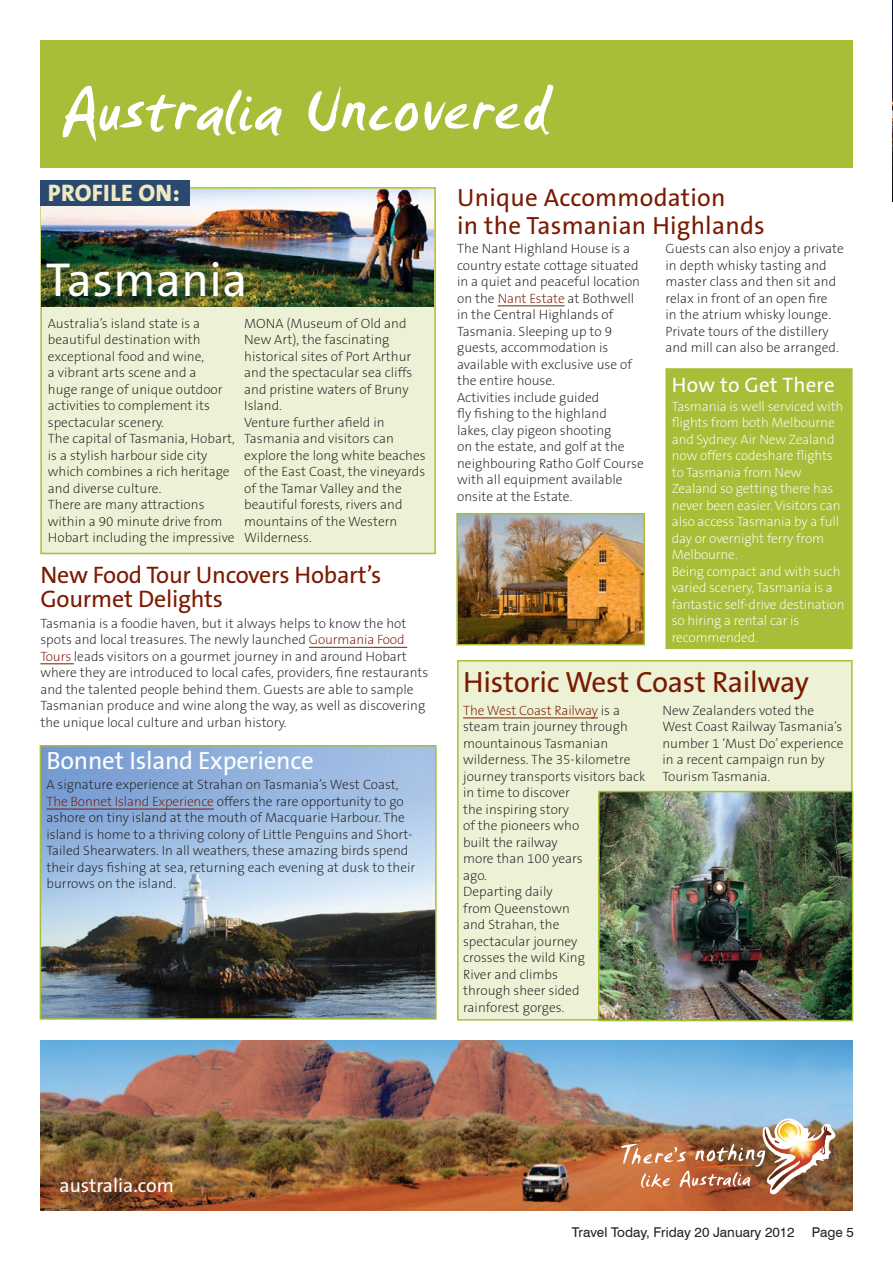
<style>
.page{position:relative;width:893px;height:1263px;background:#fff}
.page>*{position:absolute;margin:0;border:0;box-sizing:border-box;transform-origin:0 0}
.t1{font:67.5px "TA Smudger";letter-spacing:.015em;color:#fff}
.t2{font:48px "The Sans B5 Plain";letter-spacing:.01em;color:#fff}
.t3{font:29.4px "The Sans B5 Plain";letter-spacing:-.01em;color:#7a1a00}
.t4{font:25.05px/28.2px "The Sans B5 Plain";letter-spacing:.01em;color:#7a1a00}
.t5{font:25.05px "The Sans B5 Plain";letter-spacing:-.01em;color:#fff}
.t6{font:24px/24px "The Sans B5 Plain";letter-spacing:-.01em;color:#7a1a00}
.t7{font:800 24px "The Sans B8";letter-spacing:.01em;color:#f0e8c0}
.t8{font:21px "The Sans B5 Plain";letter-spacing:.01em;color:#fff}
.t9{font:19.5px "The Sans B5 Plain";color:#fff}
.t10{font:200 13.5px/16.5px "The Sans B2";color:#231f20}
.t11{font:200 13.5px/16.5px "The Sans B2";letter-spacing:-.01em;color:#fff}
.t12{font:13.5px "Swiss 721 BT";color:#231f20}
.s1{color:#7a1a00}
</style>
<div class="page">
<div style="left:40px;top:187px;width:396px;height:367px;background:#edf2d7;border:2px solid #a7be38"></div>
<div style="left:457px;top:660px;width:396px;height:360px;background:#edf2d7;border:2px solid #a7be38"></div>
<img style="left:892px;top:0;width:1px;height:202px">
<div style="left:40px;top:40px;width:813px;height:128px;background:#a7be39"></div>
<img style="left:41px;top:1041px;width:812px;height:170px">
<img style="left:758px;top:1113px;width:82px;height:85px">
<img style="left:621px;top:1120px;width:211px;height:70px">
<div style="left:665px;top:368px;width:188px;height:281px;background:#a7be38;border:2px solid #a7be38"></div>
<img style="left:43px;top:748px;width:391px;height:269px">
<div style="left:40px;top:745px;width:397px;height:275px;border:2px solid #a7be38"></div>
<img style="left:459px;top:516px;width:183px;height:126px">
<div style="left:456px;top:513px;width:189px;height:132px;border:2px solid #a7be38"></div>
<img style="left:42px;top:189px;width:392px;height:118px">
<div style="left:40px;top:180px;width:150px;height:26px;background:#294970"></div>
<hr style="left:309px;top:647px;width:98px;height:1px;background:#7a1a00">
<hr style="left:40px;top:663px;width:34px;height:1px;background:#7a1a00">
<hr style="left:498px;top:306px;width:67px;height:1px;background:#7a1a00">
<hr style="left:463px;top:718px;width:135px;height:1px;background:#7a1a00">
<hr style="left:47px;top:809px;width:167px;height:1px;background:#7a1a00">
<img style="left:601px;top:794px;width:249px;height:224px">
<div style="left:598px;top:791px;width:255px;height:230px;border:2px solid #a7be38"></div>
<h1 class="t1" style="left:62px;top:69px;width:488px">Australia Uncovered</h1>
<h3 class="t7" style="left:48px;top:181px;width:133px">PROFILE ON:</h3>
<h2 class="t2" style="left:46px;top:255px;width:203px">Tasmania</h2>
<p class="t10" style="left:48px;top:315px;width:188px">Australia’s island state is a beautiful destination with exceptional food and wine,<br>a vibrant arts scene and a<br>huge range of unique outdoor activities to complement its spectacular scenery.<br>The capital of Tasmania, Hobart, is a stylish harbour side city which combines a rich heritage and diverse culture.<br>There are many attractions within a 90 minute drive from<br>Hobart including the impressive</p>
<p class="t10" style="left:244px;top:315px;width:183px">MONA (Museum of Old and<br>New Art), the fascinating historical sites of Port Arthur and the spectacular sea cliffs and pristine waters of Bruny<br>Island.<br>Venture further afield in<br>Tasmania and visitors can explore the long white beaches of the East Coast, the vineyards of the Tamar Valley and the beautiful forests, rivers and mountains of the Western<br>Wilderness.</p>
<h3 class="t6" style="left:40px;top:564px;width:342px">New Food Tour Uncovers Hobart’s<br>Gourmet Delights</h3>
<p class="t10" style="left:40px;top:615px;width:389px">Tasmania is a foodie haven, but it always helps to know the hot spots and local treasures. The newly launched <span class="s1">Gourmania Food Tours</span> leads visitors on a gourmet journey in and around Hobart where they are introduced to local cafes, providers, fine restaurants and the talented people behind them. Guests are able to sample Tasmanian produce and wine along the way, as well as discovering the unique local culture and urban history.</p>
<h3 class="t5" style="left:47px;top:747px;width:269px">Bonnet Island Experience</h3>
<p class="t10" style="left:47px;top:777px;width:370px">A signature experience at Strahan on Tasmania’s West Coast, <span class="s1">The Bonnet Island Experience</span> offers the rare opportunity to go ashore on tiny island at the mouth of Macquarie Harbour. The island is home to a thriving colony of Little Penguins and Short-Tailed Shearwaters. In all weathers, these amazing birds spend their days fishing at sea, returning each evening at dusk to their burrows on the island.</p>
<h3 class="t4" style="left:457px;top:184px;width:309px">Unique Accommodation<br>in the Tasmanian Highlands</h3>
<p class="t10" style="left:457px;top:241px;width:188px">The Nant Highland House is a country estate cottage situated in a quiet and peaceful location on the <span class="s1">Nant Estate</span> at Bothwell in the Central Highlands of<br>Tasmania. Sleeping up to 9 guests, accommodation is available with exclusive use of the entire house.<br>Activities include guided<br>fly fishing to the highland<br>lakes, clay pigeon shooting<br>on the estate, and golf at the neighbouring Ratho Golf Course with all equipment available onsite at the Estate.</p>
<p class="t10" style="left:665px;top:241px;width:180px">Guests can also enjoy a private in depth whisky tasting and master class and then sit and relax in front of an open fire<br>in the atrium whisky lounge.<br>Private tours of the distillery and mill can also be arranged.</p>
<h3 class="t8" style="left:672px;top:374px;width:164px">How to Get There</h3>
<p class="t11" style="left:672px;top:399px;width:174px">Tasmania is well serviced with flights from both Melbourne and Sydney. Air New Zealand now offers codeshare flights to Tasmania from New<br>Zealand so getting there has never been easier. Visitors can also access Tasmania by a full day or overnight ferry from<br>Melbourne.<br>Being compact and with such varied scenery, Tasmania is a fantastic self-drive destination so hiring a rental car is recommended.</p>
<h3 class="t3" style="left:463px;top:667px;width:347px">Historic West Coast Railway</h3>
<p class="t10" style="left:463px;top:702px;width:184px"><span class="s1">The West Coast Railway</span> is a steam train journey through mountainous Tasmanian wilderness. The 35-kilometre journey transports visitors back in time to discover<br>the inspiring story<br>of the pioneers who<br>built the railway<br>more than 100 years<br>ago.<br>Departing daily<br>from Queenstown<br>and Strahan, the<br>spectacular journey<br>crosses the wild King<br>River and climbs<br>through sheer sided<br>rainforest gorges.</p>
<p class="t10" style="left:662px;top:702px;width:183px">New Zealanders voted the<br>West Coast Railway Tasmania’s number 1 ‘Must Do’ experience in a recent campaign run by<br>Tourism Tasmania.</p>
<h3 class="t9" style="left:60px;top:1175px;width:116px">australia.com</h3>
<p class="t12" style="left:572px;top:1224px;width:224px">Travel Today, Friday 20 January 2012</p>
<p class="t12" style="left:812px;top:1224px;width:43px">Page 5</p>
</div>
